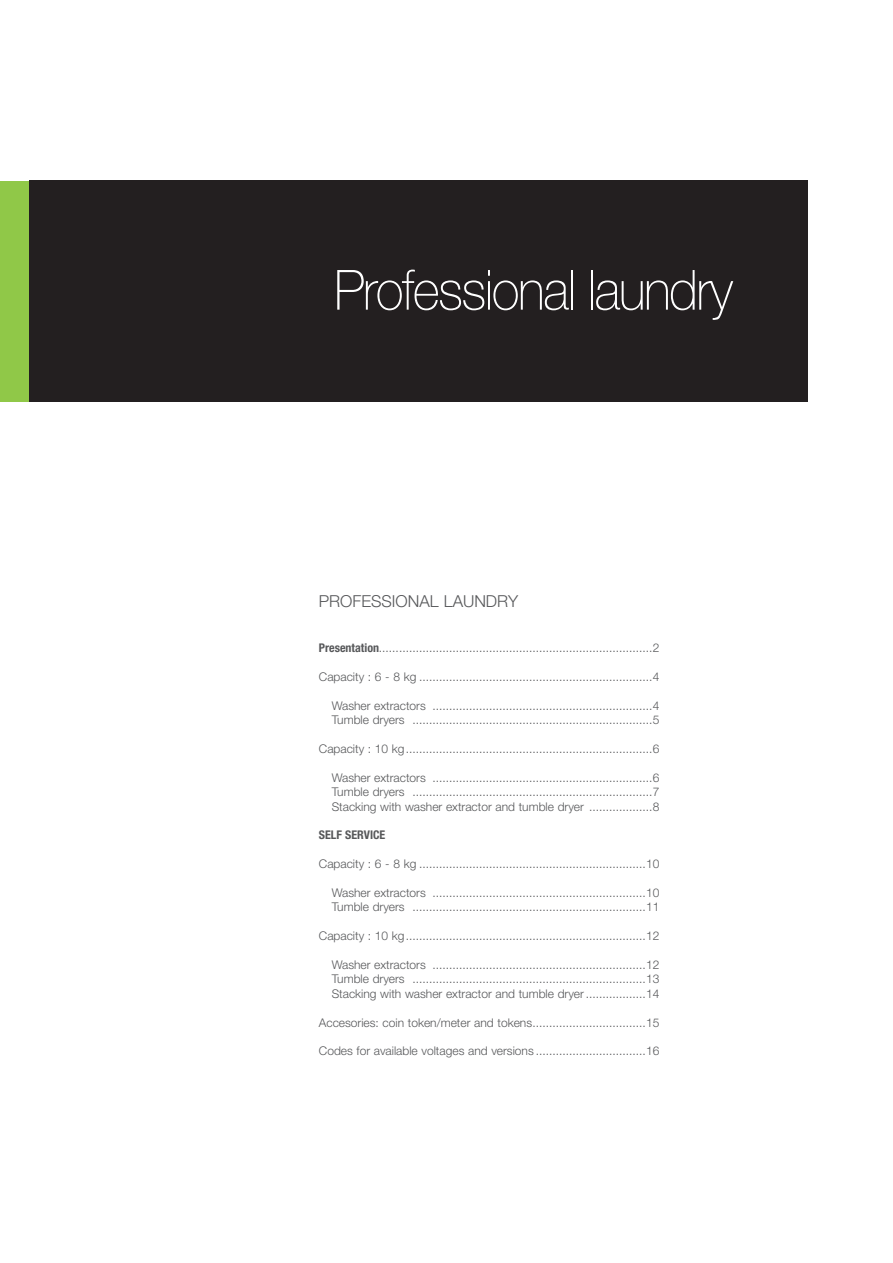
<style>
.page{position:relative;width:893px;height:1263px;background:#fff}
.page>*{position:absolute;margin:0;border:0;box-sizing:border-box;transform-origin:0 0}
.t1{font:100 55.5px "Helvetica Neue LT Std";letter-spacing:-.03em;color:#fff;scale:.93 1}
.t2{font:300 16.5px "Helvetica Neue LT Std";color:#57585a}
.t3{font:300 12px "Helvetica Neue LT Std";color:#57585a}
.t4{font:700 condensed 12px "Helvetica Neue LT Std";color:#57585a}
.s1{font-weight:700;font-stretch:condensed}
</style>
<div class="page">
<div style="left:0;top:181px;width:30px;height:221px;background:#90c848"></div>
<div style="left:30px;top:181px;width:778px;height:221px;background:#231f20"></div>
<p class="t1" style="left:334px;top:258px;width:431px">Professional laundry</p>
<p class="t2" style="left:319px;top:591px;width:201px">PROFESSIONAL LAUNDRY</p>
<p class="t3" style="left:319px;top:640px;width:342px"><span class="s1">Presentation</span>..................................................................................2</p>
<p class="t3" style="left:319px;top:669px;width:342px">Capacity : 6 - 8 kg ......................................................................4</p>
<p class="t3" style="left:332px;top:698px;width:329px">Washer extractors ..................................................................4</p>
<p class="t3" style="left:332px;top:712px;width:329px">Tumble dryers ........................................................................5</p>
<p class="t3" style="left:319px;top:741px;width:342px">Capacity : 10 kg..........................................................................6</p>
<p class="t3" style="left:332px;top:770px;width:329px">Washer extractors ..................................................................6</p>
<p class="t3" style="left:332px;top:784px;width:329px">Tumble dryers ........................................................................7</p>
<p class="t3" style="left:332px;top:799px;width:329px">Stacking with washer extractor and tumble dryer ...................8</p>
<p class="t4" style="left:319px;top:828px;width:68px">SELF SERVICE</p>
<p class="t3" style="left:319px;top:856px;width:342px">Capacity : 6 - 8 kg ....................................................................10</p>
<p class="t3" style="left:332px;top:885px;width:329px">Washer extractors ................................................................10</p>
<p class="t3" style="left:332px;top:900px;width:329px">Tumble dryers ......................................................................11</p>
<p class="t3" style="left:319px;top:928px;width:342px">Capacity : 10 kg........................................................................12</p>
<p class="t3" style="left:332px;top:957px;width:329px">Washer extractors ................................................................12</p>
<p class="t3" style="left:332px;top:972px;width:329px">Tumble dryers ......................................................................13</p>
<p class="t3" style="left:332px;top:986px;width:329px">Stacking with washer extractor and tumble dryer..................14</p>
<p class="t3" style="left:319px;top:1015px;width:342px">Accesories: coin token/meter and tokens..................................15</p>
<p class="t3" style="left:319px;top:1044px;width:342px">Codes for available voltages and versions .................................16</p>
</div>
